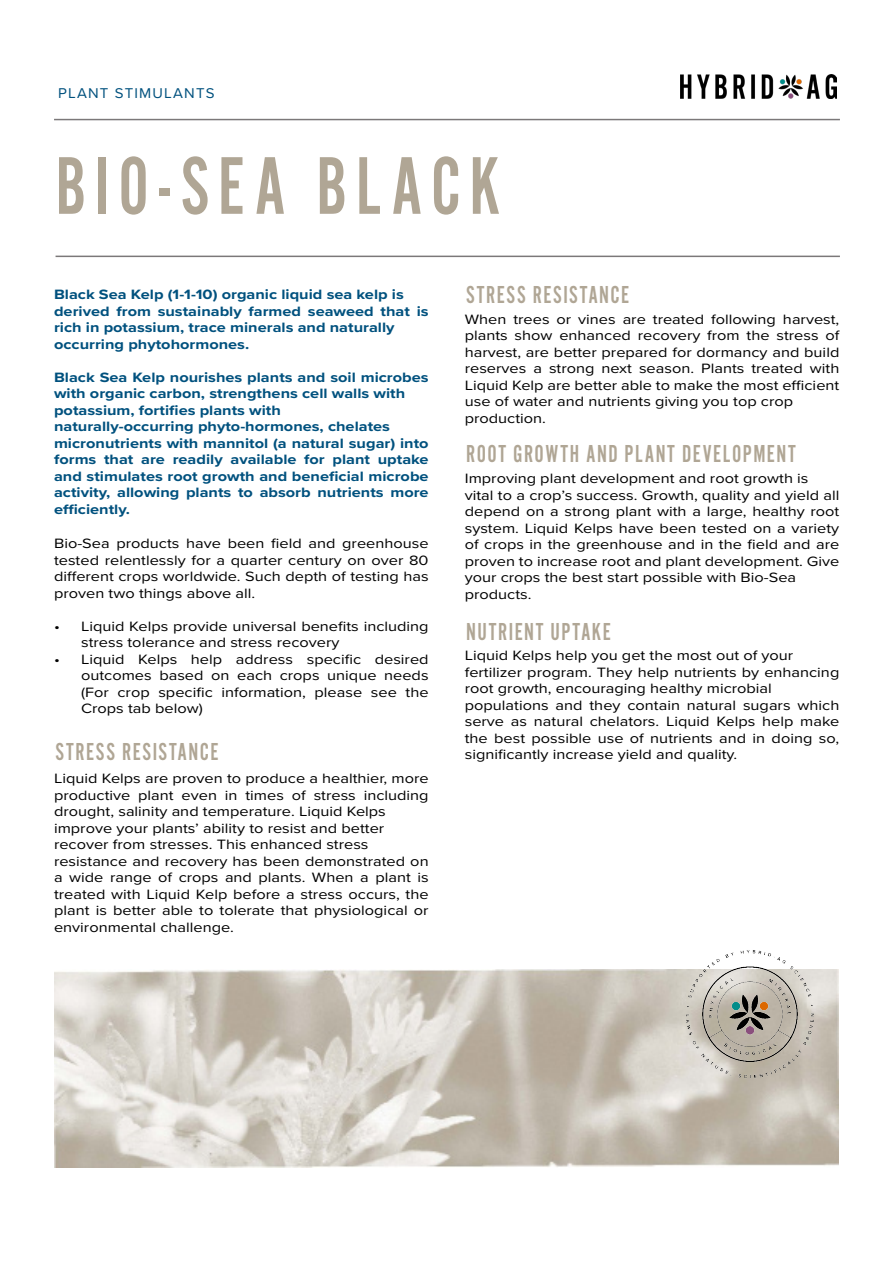
<style>
.page{position:relative;width:894px;height:1263px;background:#fff}
.page>*{position:absolute;margin:0;border:0;box-sizing:border-box;transform-origin:0 0}
.t1{font:84.9px "Alternate Got No 2 D";letter-spacing:.11em;color:#b0a695;scale:.91 1}
.t2{font:25.5px "Alternate Got No 2 D";letter-spacing:.065em;color:#b0a695;scale:.92 1}
.t3{font:14.7px "Proxima Nova";letter-spacing:.08em;color:#00517e}
.t4{font:14.1px/16.5px "Proxima Nova";color:#000;text-align:justify;scale:1.16 1}
.t5{font:700 14.1px/16.5px "Proxima Nova";color:#00517e;scale:1.16 1}
</style>
<div class="page">
<hr style="left:54px;top:119px;width:785px;height:1px;background:#231f20">
<hr style="left:56px;top:256px;width:783px;height:1px;background:#231f20">
<img style="left:680px;top:74px;width:155px;height:25px">
<img style="left:54px;top:969px;width:784px;height:198px">
<img style="left:684px;top:950px;width:130px;height:129px">
<p class="t3" style="left:58px;top:82px;width:158px">PLANT STIMULANTS</p>
<p class="t1" style="left:56px;top:141px;width:490px">BIO-SEA BLACK</p>
<p class="t2" style="left:466px;top:281px;width:179px">STRESS RESISTANCE</p>
<p class="t5" style="left:54px;top:286px;width:303px">Black Sea Kelp (1-1-10) organic liquid sea kelp is</p>
<p class="t5" style="left:54px;top:302px;width:324px">derived from sustainably farmed seaweed that is rich in potassium, trace minerals and naturally</p>
<p class="t5" style="left:54px;top:335px;width:170px">occurring phytohormones.</p>
<p class="t5" style="left:54px;top:368px;width:324px">Black Sea Kelp nourishes plants and soil microbes with organic carbon, strengthens cell walls with</p>
<p class="t5" style="left:54px;top:401px;width:197px">potassium, fortifies plants with</p>
<p class="t5" style="left:54px;top:418px;width:291px">naturally-occurring phyto-hormones, chelates</p>
<p class="t5" style="left:54px;top:434px;width:324px;text-align:justify">micronutrients with mannitol (a natural sugar) into forms that are readily available for plant uptake and stimulates root growth and beneficial microbe activity, allowing plants to absorb nutrients more efficiently.</p>
<p class="t4" style="left:54px;top:534px;width:324px">Bio-Sea products have been field and greenhouse tested relentlessly for a quarter century on over 80 different crops worldwide. Such depth of testing has proven two things above all.</p>
<p class="t4" style="left:81px;top:617px;width:301px;text-indent:-27px">• Liquid Kelps provide universal benefits including stress tolerance and stress recovery</p>
<p class="t4" style="left:81px;top:650px;width:301px;text-indent:-27px">• Liquid Kelps help address specific desired outcomes based on each crops unique needs (For crop specific information, please see the Crops tab below)</p>
<p class="t4" style="left:464px;top:310px;width:324px">When trees or vines are treated following harvest, plants show enhanced recovery from the stress of harvest, are better prepared for dormancy and build reserves a strong next season. Plants treated with Liquid Kelp are better able to make the most efficient use of water and nutrients giving you top crop</p>
<p class="t4" style="left:464px;top:409px;width:71px">production.</p>
<p class="t2" style="left:466px;top:440px;width:359px">ROOT GROWTH AND PLANT DEVELOPMENT</p>
<p class="t4" style="left:464px;top:469px;width:298px">Improving plant development and root growth is</p>
<p class="t4" style="left:464px;top:486px;width:324px">vital to a crop’s success. Growth, quality and yield all depend on a strong plant with a large, healthy root system. Liquid Kelps have been tested on a variety of crops in the greenhouse and in the field and are proven to increase root and plant development. Give your crops the best start possible with Bio-Sea</p>
<p class="t4" style="left:464px;top:585px;width:59px">products.</p>
<p class="t2" style="left:466px;top:617px;width:159px">NUTRIENT UPTAKE</p>
<p class="t4" style="left:464px;top:646px;width:285px">Liquid Kelps help you get the most out of your</p>
<p class="t4" style="left:464px;top:663px;width:324px">fertilizer program. They help nutrients by enhancing root growth, encouraging healthy microbial</p>
<p class="t4" style="left:464px;top:696px;width:324px">populations and they contain natural sugars which serve as natural chelators. Liquid Kelps help make the best possible use of nutrients and in doing so,</p>
<p class="t2" style="left:56px;top:738px;width:179px">STRESS RESISTANCE</p>
<p class="t4" style="left:464px;top:745px;width:236px">significantly increase yield and quality.</p>
<p class="t4" style="left:54px;top:769px;width:324px">Liquid Kelps are proven to produce a healthier, more productive plant even in times of stress including drought, salinity and temperature. Liquid Kelps</p>
<p class="t4" style="left:54px;top:819px;width:286px">improve your plants’ ability to resist and better</p>
<p class="t4" style="left:54px;top:835px;width:272px">recover from stresses. This enhanced stress</p>
<p class="t4" style="left:54px;top:852px;width:324px">resistance and recovery has been demonstrated on a wide range of crops and plants. When a plant is treated with Liquid Kelp before a stress occurs, the plant is better able to tolerate that physiological or environmental challenge.</p>
</div>
